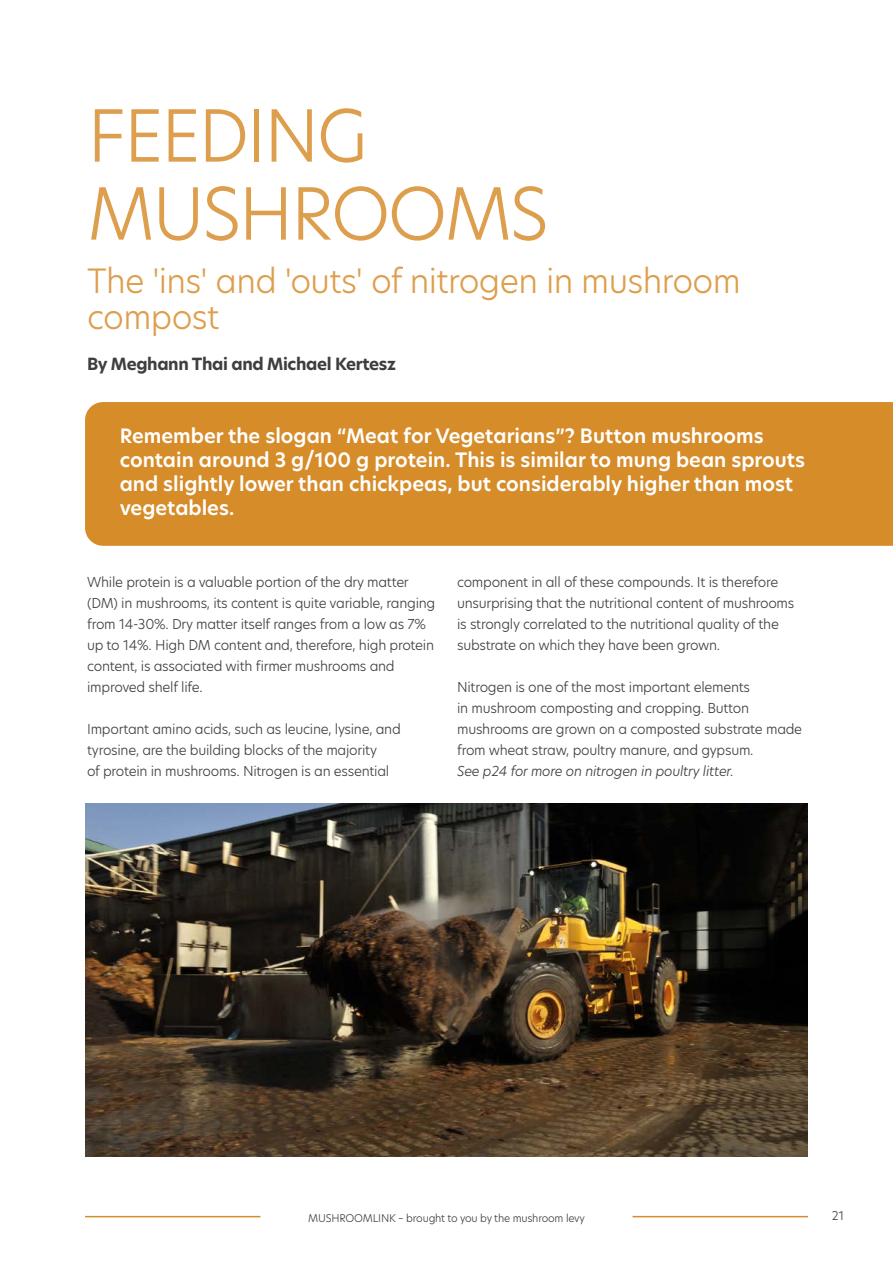
<style>
.page{position:relative;width:893px;height:1263px;background:#fff}
.page>*{position:absolute;margin:0;border:0;box-sizing:border-box;transform-origin:0 0}
.Head_0{font:300 70.5px/78px "New Hero";letter-spacing:-.04em;color:#dd9f4e}
.Head4_non_cap{font:300 33px/36px "New Hero";letter-spacing:-.02em;color:#dd9f4e}
.Preamble_white{font:600 19.5px/24px "New Hero";color:#fff}
.Byline{font:700 16.5px "New Hero";letter-spacing:-.02em;color:#3e3e3f}
.Body_copy{font:300 13.5px/21px "New Hero";letter-spacing:-.02em;color:#3e3e3f}
.t1{font:300 12px "New Hero";color:#3e3e3f}
.t2{font:300 10.5px "New Hero";letter-spacing:-.02em;color:#3e3e3f}
.s1{font-style:italic}
</style>
<div class="page">
<div style="left:85px;top:402px;width:808px;height:144px;background:#d68c29"></div>
<img style="left:85px;top:804px;width:723px;height:353px">
<hr style="left:85px;top:1216px;width:175px;height:1px;background:#d68c29">
<hr style="left:632px;top:1216px;width:176px;height:1px;background:#d68c29">
<p class="Head_0" style="left:87px;top:95px;width:463px">FEEDING<br>MUSHROOMS</p>
<p class="Head4_non_cap" style="left:87px;top:262px;width:655px">The 'ins' and 'outs' of nitrogen in mushroom compost</p>
<p class="Byline" style="left:87px;top:352px;width:310px">By Meghann Thai and Michael Kertesz</p>
<p class="Preamble_white" style="left:120px;top:423px;width:687px">Remember the slogan “Meat for Vegetarians”? Button mushrooms contain around 3 g/100 g protein. This is similar to mung bean sprouts and slightly lower than chickpeas, but considerably higher than most vegetables.</p>
<p class="Body_copy" style="left:87px;top:571px;width:350px">While protein is a valuable portion of the dry matter (DM) in mushrooms, its content is quite variable, ranging from 14-30%. Dry matter itself ranges from a low as 7% up to 14%. High DM content and, therefore, high protein content, is associated with firmer mushrooms and improved shelf life.</p>
<p class="Body_copy" style="left:87px;top:718px;width:315px">Important amino acids, such as leucine, lysine, and tyrosine, are the building blocks of the majority<br>of protein in mushrooms. Nitrogen is an essential</p>
<p class="Body_copy" style="left:457px;top:571px;width:339px">component in all of these compounds. It is therefore unsurprising that the nutritional content of mushrooms is strongly correlated to the nutritional quality of the substrate on which they have been grown.</p>
<p class="Body_copy" style="left:457px;top:676px;width:347px">Nitrogen is one of the most important elements<br>in mushroom composting and cropping. Button mushrooms are grown on a composted substrate made from wheat straw, poultry manure, and gypsum.<br><span class="s1">See p24 for more on nitrogen in poultry litter.</span></p>
<p class="t2" style="left:308px;top:1210px;width:278px">MUSHROOMLINK – brought to you by the mushroom levy</p>
<p class="t1" style="left:832px;top:1208px;width:14px">21</p>
</div>
